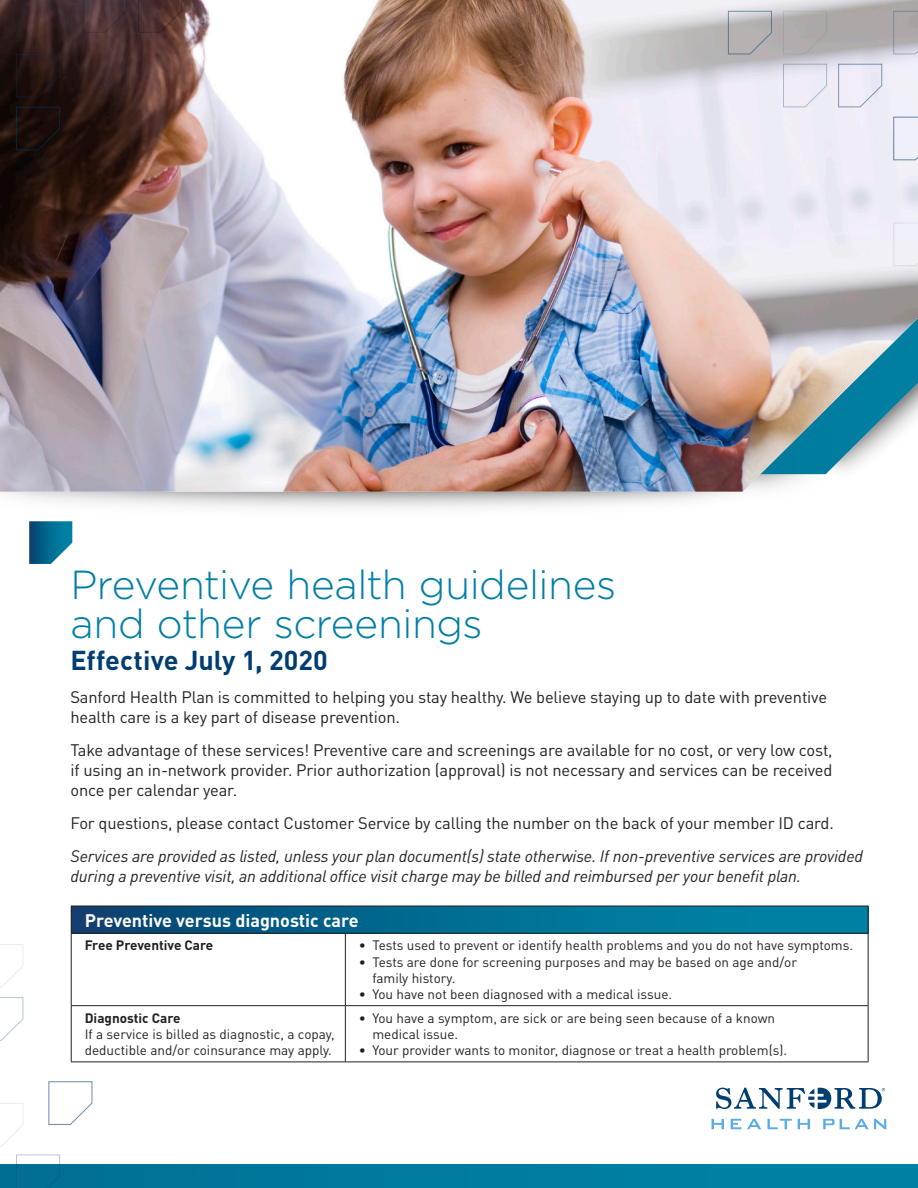
<style>
.page{position:relative;width:918px;height:1188px;background:#fff}
.page>*{position:absolute;margin:0;border:0;box-sizing:border-box;transform-origin:0 0}
.t1{font:300 40.5px/39px "Gotham";letter-spacing:-.015em;color:#007ea5}
.t2{font:700 27px "DINOT";color:#003d71}
.t3{font:700 18px "DINOT";color:#fff}
.t4{font:16.5px/19.8px "DINOT";letter-spacing:-.01em;color:#231f20}
.t5{font:italic 16.5px/19.8px "DINOT";letter-spacing:-.01em;color:#231f20}
.t6{font:13.5px/16.2px "DINOT";color:#231f20}
.t7{font:700 13.5px "DINOT";color:#231f20}
</style>
<div class="page">
<svg style="left:712px;top:1119px;width:12px;height:10px"></svg>
<svg style="left:731px;top:1119px;width:10px;height:10px"></svg>
<svg style="left:747px;top:1119px;width:14px;height:10px"></svg>
<svg style="left:767px;top:1119px;width:25px;height:10px"></svg>
<svg style="left:798px;top:1119px;width:12px;height:10px"></svg>
<svg style="left:823px;top:1119px;width:63px;height:10px"></svg>
<svg style="left:716px;top:1088px;width:169px;height:21px"></svg>
<img style="left:0;top:0;width:918px;height:492px">
<div style="left:0;top:1164px;width:918px;height:24px;background:#007c9f"></div>
<div style="left:71px;top:906px;width:797px;height:27px;background:linear-gradient(to right,#074674,#008cac)"></div>
<hr style="left:71px;top:906px;width:274px;height:1px;background:#231f20">
<svg style="left:71px;top:906px;width:1px;height:27px"></svg>
<hr style="left:345px;top:906px;width:523px;height:1px;background:#231f20">
<svg style="left:868px;top:906px;width:1px;height:27px"></svg>
<hr style="left:71px;top:933px;width:274px;height:1px;background:#231f20">
<hr style="left:71px;top:933px;width:1px;height:72px;background:#231f20">
<hr style="left:345px;top:933px;width:523px;height:1px;background:#231f20">
<hr style="left:345px;top:933px;width:1px;height:72px;background:#231f20">
<hr style="left:868px;top:933px;width:1px;height:72px;background:#231f20">
<hr style="left:71px;top:1005px;width:274px;height:1px;background:#231f20">
<hr style="left:71px;top:1006px;width:1px;height:56px;background:#231f20">
<hr style="left:345px;top:1005px;width:523px;height:1px;background:#231f20">
<hr style="left:345px;top:1006px;width:1px;height:56px;background:#231f20">
<hr style="left:868px;top:1006px;width:1px;height:56px;background:#231f20">
<hr style="left:71px;top:1062px;width:274px;height:1px;background:#231f20">
<hr style="left:345px;top:1062px;width:523px;height:1px;background:#231f20">
<svg style="left:16px;top:1154px;width:45px;height:34px"></svg>
<svg style="left:0;top:1103px;width:23px;height:44px"></svg>
<svg style="left:48px;top:1081px;width:45px;height:44px"></svg>
<svg style="left:0;top:997px;width:24px;height:44px"></svg>
<svg style="left:0;top:944px;width:23px;height:44px"></svg>
<svg style="left:83px;top:0;width:45px;height:33px"></svg>
<svg style="left:138px;top:0;width:45px;height:33px"></svg>
<svg style="left:29px;top:521px;width:43px;height:43px;background:#24799b"></svg>
<svg style="left:893px;top:222px;width:25px;height:44px"></svg>
<svg style="left:838px;top:63px;width:45px;height:45px;background:#e4e4f0"></svg>
<svg style="left:16px;top:107px;width:45px;height:44px;background:#1a0f0d"></svg>
<svg style="left:783px;top:63px;width:45px;height:45px;background:#e6e4f0"></svg>
<svg style="left:893px;top:116px;width:25px;height:45px"></svg>
<svg style="left:893px;top:11px;width:25px;height:44px"></svg>
<svg style="left:16px;top:54px;width:45px;height:44px;background:#231412"></svg>
<svg style="left:728px;top:11px;width:45px;height:44px;background:#b4b2b5"></svg>
<svg style="left:783px;top:11px;width:45px;height:44px;background:#afabab"></svg>
<p class="t1" style="left:70px;top:564px;width:547px">Preventive health guidelines and other screenings</p>
<p class="t2" style="left:70px;top:642px;width:259px">Effective July 1, 2020</p>
<p class="t4" style="left:70px;top:687px;width:758px">Sanford Health Plan is committed to helping you stay healthy. We believe staying up to date with preventive health care is a key part of disease prevention.</p>
<p class="t4" style="left:70px;top:740px;width:764px;text-align:justify">Take advantage of these services! Preventive care and screenings are available for no cost, or very low cost, if using an in-network provider. Prior authorization (approval) is not necessary and services can be received once per calendar year.</p>
<p class="t4" style="left:70px;top:813px;width:765px">For questions, please contact Customer Service by calling the number on the back of your member ID card.</p>
<p class="t5" style="left:70px;top:846px;width:794px">Services are provided as listed, unless your plan document(s) state otherwise. If non-preventive services are provided during a preventive visit, an additional office visit charge may be billed and reimbursed per your benefit plan.</p>
<p class="t3" style="left:85px;top:908px;width:275px">Preventive versus diagnostic care</p>
<p class="t7" style="left:85px;top:937px;width:130px">Free Preventive Care</p>
<p class="t6" style="left:359px;top:937px;width:496px">• Tests used to prevent or identify health problems and you do not have symptoms.</p>
<p class="t6" style="left:372px;top:953px;width:426px;text-indent:-14px">• Tests are done for screening purposes and may be based on age and/or family history.</p>
<p class="t6" style="left:359px;top:986px;width:315px">• You have not been diagnosed with a medical issue.</p>
<p class="t7" style="left:85px;top:1009px;width:97px">Diagnostic Care</p>
<p class="t6" style="left:85px;top:1026px;width:251px">If a service is billed as diagnostic, a copay, deductible and/or coinsurance may apply.</p>
<p class="t6" style="left:372px;top:1010px;width:404px;text-indent:-14px">• You have a symptom, are sick or are being seen because of a known medical issue.</p>
<p class="t6" style="left:359px;top:1042px;width:430px">• Your provider wants to monitor, diagnose or treat a health problem(s).</p>
</div>
